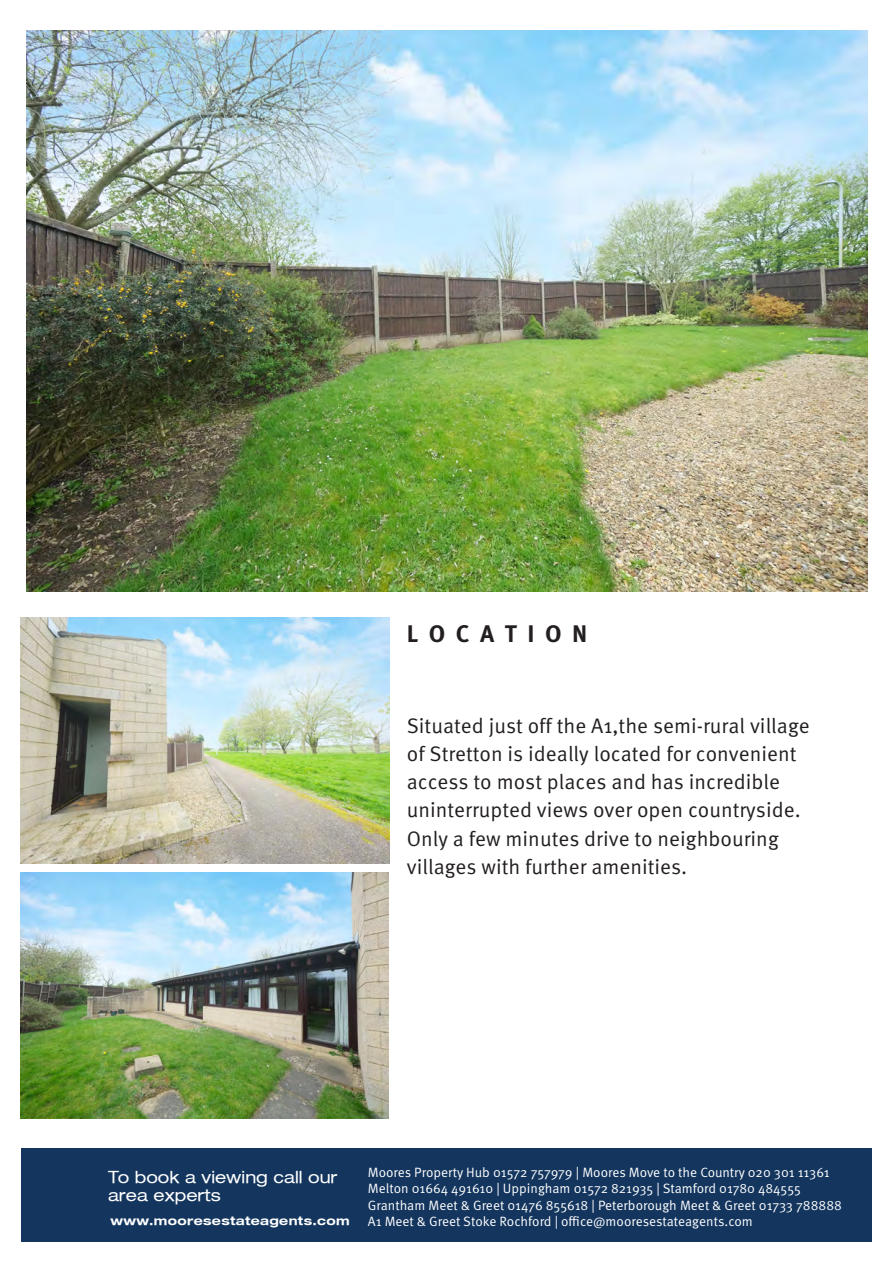
<style>
.page{position:relative;width:893px;height:1263px;background:#fff}
.page>*{position:absolute;margin:0;border:0;box-sizing:border-box;transform-origin:0 0}
.t1{font:700 24px "Meta Pro";letter-spacing:.44em;color:#231f20}
.t2{font:21px/28px "Meta Pro";color:#231f20}
.t3{font:expanded 16.8px/18.6px "Helvetica Neue LT";color:#fff}
.t4{font:13.5px/16.5px "Meta Pro Norm";color:#fff}
.t5{font:700 expanded 12px "Helvetica Neue LT";letter-spacing:.03em;color:#fff}
</style>
<div class="page">
<img style="left:21px;top:872px;width:368px;height:246px">
<img style="left:20px;top:617px;width:369px;height:246px">
<img style="left:26px;top:30px;width:842px;height:561px">
<div style="left:21px;top:1148px;width:851px;height:94px;background:#13355e"></div>
<p class="t1" style="left:407px;top:618px;width:182px">LOCATION</p>
<p class="t2" style="left:407px;top:712px;width:404px">Situated just off the A1,the semi-rural village of Stretton is ideally located for convenient access to most places and has incredible uninterrupted views over open countryside.<br>Only a few minutes drive to neighbouring villages with further amenities.</p>
<p class="t3" style="left:108px;top:1167px;width:231px">To book a viewing call our area experts</p>
<p class="t4" style="left:368px;top:1163px;width:463px">Moores Property Hub 01572 757979 | Moores Move to the Country 020 301 11361<br>Melton 01664 491610 | Uppingham 01572 821935 | Stamford 01780 484555</p>
<p class="t4" style="left:368px;top:1196px;width:476px">Grantham Meet &amp; Greet 01476 855618 | Peterborough Meet &amp; Greet 01733 788888</p>
<p class="t5" style="left:111px;top:1213px;width:241px">www.mooresestateagents.com</p>
<p class="t4" style="left:368px;top:1212px;width:386px">A1 Meet &amp; Greet Stoke Rochford | office@mooresestateagents.com</p>
</div>
